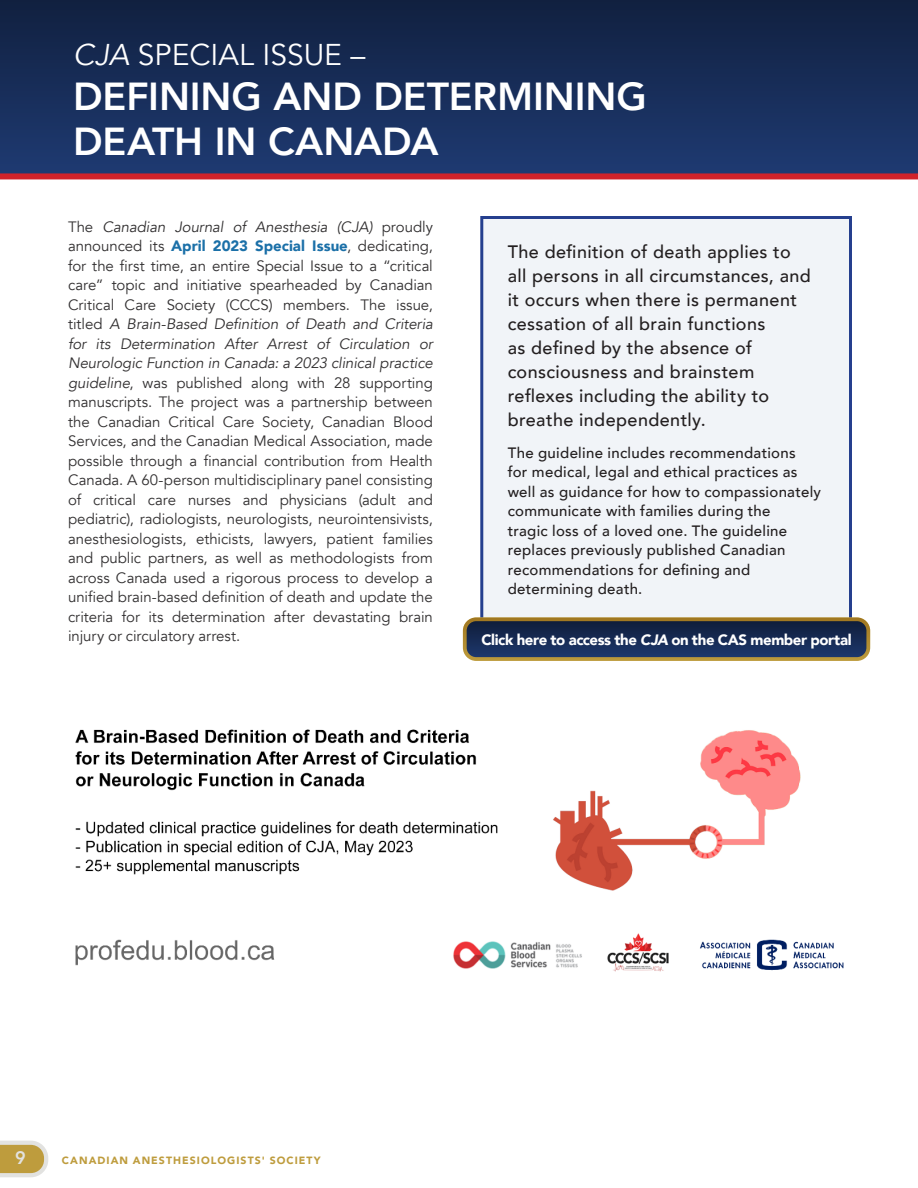
<style>
.page{position:relative;width:918px;height:1188px;background:#fff}
.page>*{position:absolute;margin:0;border:0;box-sizing:border-box;transform-origin:0 0}
.t1{font:800 39px/45px "Avenir";letter-spacing:-.005em;color:#fff}
.t2{font:30px "Avenir";color:#fff}
.t3{font:500 18px/24px "Avenir";letter-spacing:.02em;color:#231f20}
.t4{font:800 18px "Avenir";color:#e2e2e0}
.t5{font:15px/19.5px "Avenir";letter-spacing:-.005em;color:#312f30;text-align:justify}
.t6{font:500 15px/19.5px "Avenir";letter-spacing:.02em;color:#231f20}
.t7{font:900 15px "Avenir";letter-spacing:-.03em;color:#fff}
.t8{font:900 10.5px "Avenir";letter-spacing:.1em;color:#be9c3d}
.s1{font-style:italic}
.s2{font-weight:900;color:#1b70a8}
</style>
<div class="page">
<svg style="left:0;top:1141px;width:48px;height:36px;background:#cbb473"></svg>
<div style="left:0;top:0;width:918px;height:176px;background:linear-gradient(to bottom,#11203f,#1e3a72)"></div>
<div style="left:480px;top:216px;width:372px;height:427px;background:#f1f4f8;border:3px solid #253f8e"></div>
<svg style="left:465px;top:619px;width:403px;height:40px;background:#162a53"></svg>
<div style="left:463px;top:617px;width:407px;height:44px;border:4px solid #be9c3d;border-radius:11px"></div>
<img style="left:75px;top:729px;width:769px;height:243px">
<hr style="left:917px;top:0;width:1px;height:174px;background:#1f3b73">
<div style="left:0;top:173px;width:918px;height:6px;background:#d1232a"></div>
<p class="t2" style="left:73px;top:37px;width:294px"><span class="s1">CJA</span> SPECIAL ISSUE –</p>
<p class="t1" style="left:73px;top:74px;width:575px">DEFINING AND DETERMINING<br>DEATH IN CANADA</p>
<p class="t5" style="left:68px;top:217px;width:366px">The <span class="s1">Canadian Journal of Anesthesia (CJA)</span> proudly announced its <span class="s2">April 2023 Special Issue</span>, dedicating, for the first time, an entire Special Issue to a “critical care” topic and initiative spearheaded by Canadian Critical Care Society (CCCS) members. The issue, titled <span class="s1">A Brain-Based Definition of Death and Criteria for its Determination After Arrest of Circulation or Neurologic Function in Canada: a 2023 clinical practice guideline</span>, was published along with 28 supporting manuscripts. The project was a partnership between the Canadian Critical Care Society, Canadian Blood Services, and the Canadian Medical Association, made possible through a financial contribution from Health Canada. A 60-person multidisciplinary panel consisting of critical care nurses and physicians (adult and pediatric), radiologists, neurologists, neurointensivists, anesthesiologists, ethicists, lawyers, patient families and public partners, as well as methodologists from across Canada used a rigorous process to develop a unified brain-based definition of death and update the criteria for its determination after devastating brain injury or circulatory arrest.</p>
<p class="t3" style="left:508px;top:239px;width:305px">The definition of death applies to all persons in all circumstances, and it occurs when there is permanent cessation of all brain functions<br>as defined by the absence of consciousness and brainstem reflexes including the ability to breathe independently.</p>
<p class="t6" style="left:508px;top:442px;width:315px">The guideline includes recommendations<br>for medical, legal and ethical practices as well as guidance for how to compassionately communicate with families during the<br>tragic loss of a loved one. The guideline replaces previously published Canadian recommendations for defining and determining death.</p>
<p class="t7" style="left:481px;top:627px;width:372px">Click here to access the <span class="s1">CJA</span> on the CAS member portal</p>
<p class="t4" style="left:15px;top:1144px;width:12px">9</p>
<p class="t8" style="left:62px;top:1152px;width:260px">CANADIAN ANESTHESIOLOGISTS' SOCIETY</p>
</div>
